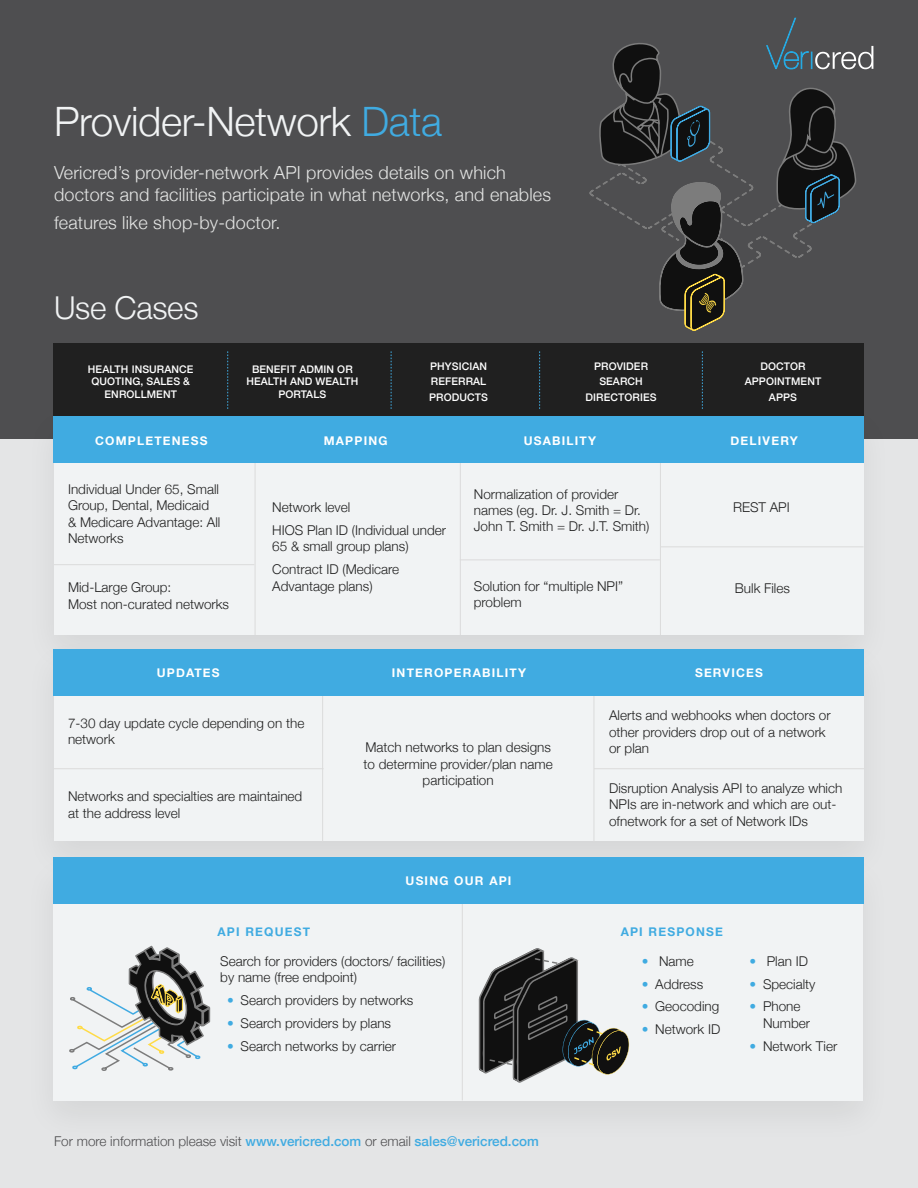
<style>
.page{position:relative;width:918px;height:1188px;background:#fff}
.page>*{position:absolute;margin:0;border:0;box-sizing:border-box;transform-origin:0 0}
.t1{font:300 40.5px "Helvetica Neue";letter-spacing:-.01em;color:#f1f3f4}
.t2{font:300 31.5px "Helvetica Neue";letter-spacing:-.01em;color:#f1f3f4}
.intro_copy{font:300 18px/21.6px "Helvetica Neue";letter-spacing:.01em;color:#e4e5e4}
.body{font:300 13.5px/16.2px "Helvetica Neue";color:#202020}
.body-2{font:300 13.5px "Helvetica Neue";color:#4e4e50}
.t3{font:700 12px "Helvetica Neue";letter-spacing:.1em;color:#fff}
.t4{font:700 12px "Helvetica Neue";letter-spacing:.1em;color:#40abe1}
.t5{font:500 10.5px/12.6px "Helvetica Neue";letter-spacing:.01em;color:#fff;text-align:center}
.s1{color:#40abe1}
.s2{font-weight:500;color:#40abe1}
</style>
<div class="page">
<div style="left:0;top:287px;width:918px;height:901px;background:#e4e5e6"></div>
<div style="left:0;top:0;width:918px;height:438px;background:#4e4e50"></div>
<div style="left:23px;top:635px;width:871px;height:251px;background:#dfe0e1"></div>
<div style="left:54px;top:650px;width:810px;height:191px;background:#f1f3f4"></div>
<div style="left:23px;top:401px;width:871px;height:279px;background:#000;opacity:.07"></div>
<div style="left:54px;top:417px;width:810px;height:217px;background:#f1f3f4"></div>
<div style="left:22px;top:848px;width:871px;height:297px;background:#e0e1e2"></div>
<div style="left:53px;top:864px;width:810px;height:236px;background:#f1f3f4"></div>
<div style="left:54px;top:343px;width:174px;height:74px;background:#202020"></div>
<div style="left:377px;top:343px;width:163px;height:74px;background:#202020"></div>
<div style="left:227px;top:343px;width:151px;height:74px;background:#202020"></div>
<div style="left:540px;top:343px;width:163px;height:74px;background:#202020"></div>
<div style="left:702px;top:343px;width:162px;height:74px;background:#202020"></div>
<svg style="left:227px;top:351px;width:1px;height:58px"></svg>
<svg style="left:391px;top:351px;width:1px;height:58px"></svg>
<svg style="left:539px;top:351px;width:1px;height:58px"></svg>
<svg style="left:702px;top:351px;width:1px;height:58px"></svg>
<hr style="left:462px;top:866px;width:1px;height:234px;background:#dbdbdb">
<hr style="left:54px;top:564px;width:200px;height:1px;background:#dbdbdb">
<hr style="left:460px;top:560px;width:200px;height:1px;background:#dbdbdb">
<hr style="left:661px;top:546px;width:203px;height:1px;background:#dbdbdb">
<hr style="left:255px;top:417px;width:1px;height:218px;background:#dbdbdb">
<hr style="left:322px;top:681px;width:1px;height:161px;background:#dbdbdb">
<hr style="left:594px;top:681px;width:1px;height:161px;background:#dbdbdb">
<hr style="left:460px;top:417px;width:1px;height:218px;background:#dbdbdb">
<hr style="left:660px;top:417px;width:1px;height:218px;background:#dbdbdb">
<hr style="left:54px;top:768px;width:270px;height:1px;background:#dbdbdb">
<hr style="left:594px;top:768px;width:270px;height:1px;background:#dbdbdb">
<div style="left:53px;top:417px;width:811px;height:46px;background:#40abe1"></div>
<div style="left:53px;top:649px;width:811px;height:46px;background:#40abe1"></div>
<div style="left:53px;top:857px;width:811px;height:47px;background:#40abe1"></div>
<svg style="left:589px;top:17px;width:284px;height:314px"></svg>
<svg style="left:69px;top:945px;width:142px;height:126px"></svg>
<svg style="left:478px;top:948px;width:152px;height:135px"></svg>
<p class="t1" style="left:54px;top:89px;width:390px">Provider-Network <span class="s1">Data</span></p>
<p class="intro_copy" style="left:54px;top:161px;width:499px">Vericred’s provider-network API provides details on which doctors and facilities participate in what networks, and enables</p>
<p class="intro_copy" style="left:54px;top:211px;width:228px">features like shop-by-doctor.</p>
<p class="t2" style="left:54px;top:283px;width:146px">Use Cases</p>
<p class="t5" style="left:88px;top:362px;width:107px">HEALTH INSURANCE<br>QUOTING, SALES &amp;<br>ENROLLMENT</p>
<p class="t5" style="left:252px;top:362px;width:102px">BENEFIT ADMIN OR</p>
<p class="t5" style="left:246px;top:374px;width:114px">HEALTH AND WEALTH</p>
<p class="t5" style="left:278px;top:387px;width:49px">PORTALS</p>
<p class="t5" style="left:430px;top:359px;width:59px">PHYSICIAN</p>
<p class="t5" style="left:431px;top:374px;width:57px">REFERRAL</p>
<p class="t5" style="left:429px;top:390px;width:60px">PRODUCTS</p>
<p class="t5" style="left:594px;top:359px;width:56px">PROVIDER</p>
<p class="t5" style="left:599px;top:374px;width:45px">SEARCH</p>
<p class="t5" style="left:586px;top:390px;width:73px">DIRECTORIES</p>
<p class="t5" style="left:760px;top:359px;width:47px">DOCTOR</p>
<p class="t5" style="left:745px;top:374px;width:78px">APPOINTMENT</p>
<p class="t5" style="left:769px;top:390px;width:30px">APPS</p>
<p class="t3" style="left:95px;top:431px;width:114px">COMPLETENESS</p>
<p class="t3" style="left:324px;top:431px;width:65px">MAPPING</p>
<p class="t3" style="left:524px;top:431px;width:74px">USABILITY</p>
<p class="t3" style="left:731px;top:431px;width:69px">DELIVERY</p>
<p class="body" style="left:68px;top:480px;width:154px">Individual Under 65, Small<br>Group, Dental, Medicaid &amp; Medicare Advantage: All<br>Networks</p>
<p class="body" style="left:68px;top:579px;width:163px">Mid-Large Group:<br>Most non-curated networks</p>
<p class="body" style="left:272px;top:498px;width:80px">Network level</p>
<p class="body" style="left:272px;top:521px;width:175px">HIOS Plan ID (Individual under<br>65 &amp; small group plans)</p>
<p class="body" style="left:272px;top:560px;width:128px">Contract ID (Medicare<br>Advantage plans)</p>
<p class="body" style="left:474px;top:485px;width:177px">Normalization of provider names (eg. Dr. J. Smith = Dr.<br>John T. Smith = Dr. J.T. Smith)</p>
<p class="body" style="left:474px;top:577px;width:151px">Solution for “multiple NPI” problem</p>
<p class="body" style="left:733px;top:498px;width:58px">REST API</p>
<p class="body" style="left:735px;top:579px;width:56px">Bulk Files</p>
<p class="t3" style="left:157px;top:663px;width:64px">UPDATES</p>
<p class="t3" style="left:392px;top:663px;width:136px">INTEROPERABILITY</p>
<p class="t3" style="left:695px;top:663px;width:69px">SERVICES</p>
<p class="body" style="left:68px;top:714px;width:238px">7-30 day update cycle depending on the network</p>
<p class="body" style="left:68px;top:788px;width:236px">Networks and specialties are maintained at the address level</p>
<p class="body" style="left:364px;top:738px;width:191px;text-align:center">Match networks to plan designs to determine provider/plan name participation</p>
<p class="t3" style="left:406px;top:872px;width:107px">USING OUR API</p>
<p class="body" style="left:609px;top:707px;width:223px">Alerts and webhooks when doctors or other providers drop out of a network or plan</p>
<p class="body" style="left:609px;top:779px;width:235px">Disruption Analysis API to analyze which<br>NPIs are in-network and which are out&shy;ofnetwork for a set of Network IDs</p>
<p class="t4" style="left:218px;top:922px;width:94px">API REQUEST</p>
<p class="t4" style="left:621px;top:922px;width:104px">API RESPONSE</p>
<p class="body" style="left:220px;top:952px;width:227px">Search for providers (doctors/ facilities) by name (free endpoint)</p>
<p class="body" style="left:227px;top:991px;width:188px"><span class="s1">•</span> Search providers by networks</p>
<p class="body" style="left:227px;top:1014px;width:166px"><span class="s1">•</span> Search providers by plans</p>
<p class="body" style="left:227px;top:1037px;width:171px"><span class="s1">•</span> Search networks by carrier</p>
<p class="body" style="left:642px;top:952px;width:54px"><span class="s1">•</span> Name</p>
<p class="body" style="left:642px;top:975px;width:63px"><span class="s1">•</span> Address</p>
<p class="body" style="left:642px;top:998px;width:79px"><span class="s1">•</span> Geocoding</p>
<p class="body" style="left:642px;top:1021px;width:80px"><span class="s1">•</span> Network ID</p>
<p class="body" style="left:750px;top:952px;width:60px"><span class="s1">•</span> Plan ID</p>
<p class="body" style="left:750px;top:975px;width:68px"><span class="s1">•</span> Specialty</p>
<p class="body" style="left:763px;top:998px;width:49px;text-indent:-14px"><span class="s1">•</span> Phone<br>Number</p>
<p class="body" style="left:750px;top:1037px;width:89px"><span class="s1">•</span> Network Tier</p>
<p class="body-2" style="left:54px;top:1131px;width:486px">For more information please visit <span class="s2">www.vericred.com</span> or email <span class="s2">sales@vericred.com</span></p>
</div>
